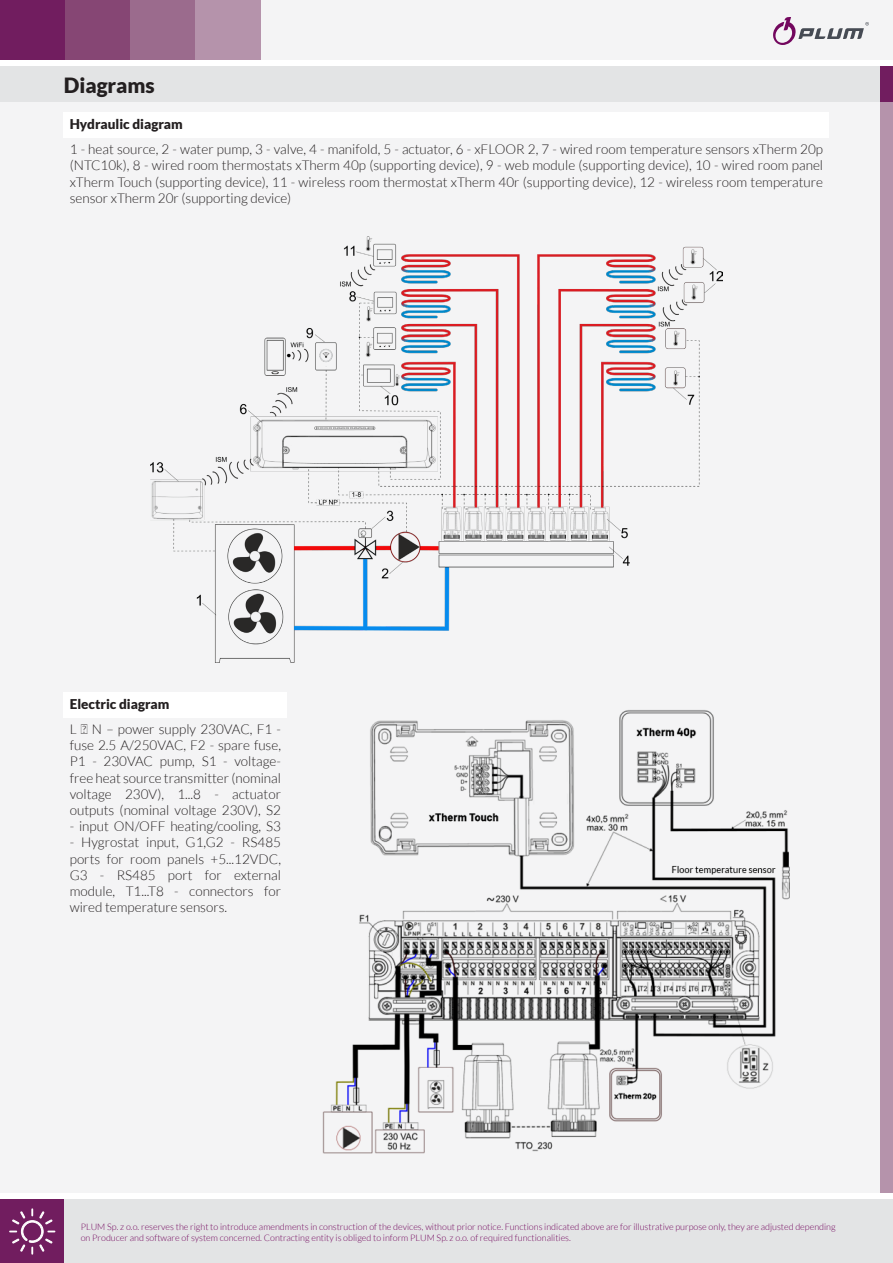
<style>
.page{position:relative;width:893px;height:1263px;background:#fff}
.page>*{position:absolute;margin:0;border:0;box-sizing:border-box;transform-origin:0 0}
.t1{font:900 21px "Lato";color:#231f20}
.t2{font:300 13.5px/16.2px "Lato";color:#231f20;text-align:justify}
.t3{font:900 13.5px "Lato";color:#231f20}
.t4{font:300 9px/10.8px "Lato";color:#73075e}
</style>
<div class="page">
<div style="left:0;top:1199px;width:893px;height:64px;background:#e3e4e5"></div>
<div style="left:0;top:1199px;width:64px;height:64px;background:#711d5f"></div>
<div style="left:261px;top:0;width:632px;height:60px;background:#f4f4f5"></div>
<div style="left:0;top:102px;width:880px;height:1090px;background:#f4f4f5"></div>
<div style="left:880px;top:102px;width:13px;height:1090px;background:#b593ab"></div>
<div style="left:0;top:67px;width:892px;height:35px;background:#e3e4e5"></div>
<div style="left:880px;top:67px;width:13px;height:35px;background:#711d5f"></div>
<div style="left:0;top:0;width:65px;height:60px;background:#711d5f"></div>
<div style="left:65px;top:0;width:65px;height:60px;background:#864674"></div>
<div style="left:130px;top:0;width:66px;height:60px;background:#9b6b8d"></div>
<div style="left:196px;top:0;width:65px;height:60px;background:#b593ab"></div>
<div style="left:64px;top:112px;width:765px;height:25px;background:#fff"></div>
<div style="left:64px;top:692px;width:223px;height:25px;background:#fff"></div>
<svg style="left:773px;top:17px;width:96px;height:28px"></svg>
<img style="left:322px;top:710px;width:468px;height:444px">
<img style="left:151px;top:236px;width:571px;height:426px">
<svg style="left:9px;top:1208px;width:46px;height:46px"></svg>
<p class="t1" style="left:64px;top:73px;width:92px">Diagrams</p>
<p class="t3" style="left:70px;top:116px;width:114px">Hydraulic diagram</p>
<p class="t2" style="left:70px;top:141px;width:755px">1 - heat source, 2 - water pump, 3 - valve, 4 - manifold, 5 - actuator, 6 - xFLOOR 2, 7 - wired room temperature sensors xTherm 20p (NTC10k), 8 - wired room thermostats xTherm 40p (supporting device), 9 - web module (supporting device), 10 - wired room panel xTherm Touch (supporting device), 11 - wireless room thermostat xTherm 40r (supporting device), 12 - wireless room temperature sensor xTherm 20r (supporting device)</p>
<p class="t3" style="left:70px;top:696px;width:101px">Electric diagram</p>
<p class="t2" style="left:70px;top:721px;width:213px">L ↓ N – power supply 230VAC, F1 - fuse 2.5 A/250VAC, F2 - spare fuse, P1 - 230VAC pump, S1 - voltage&shy;free heat source transmitter (nominal voltage 230V), 1...8 - actuator outputs (nominal voltage 230V), S2</p>
<p class="t2" style="left:70px;top:818px;width:213px">- input ON/OFF heating/cooling, S3</p>
<p class="t2" style="left:70px;top:834px;width:213px">- Hygrostat input, G1,G2 - RS485 ports for room panels +5...12VDC, G3 - RS485 port for external module, T1...T8 - connectors for wired temperature sensors.</p>
<p class="t4" style="left:81px;top:1221px;width:756px">PLUM Sp. z o.o. reserves the right to introduce amendments in construction of the devices, without prior notice. Functions indicated above are for illustrative purpose only, they are adjusted depending on Producer and software of system concerned. Contracting entity is obliged to inform PLUM Sp. z o.o. of required functionalities.</p>
</div>
